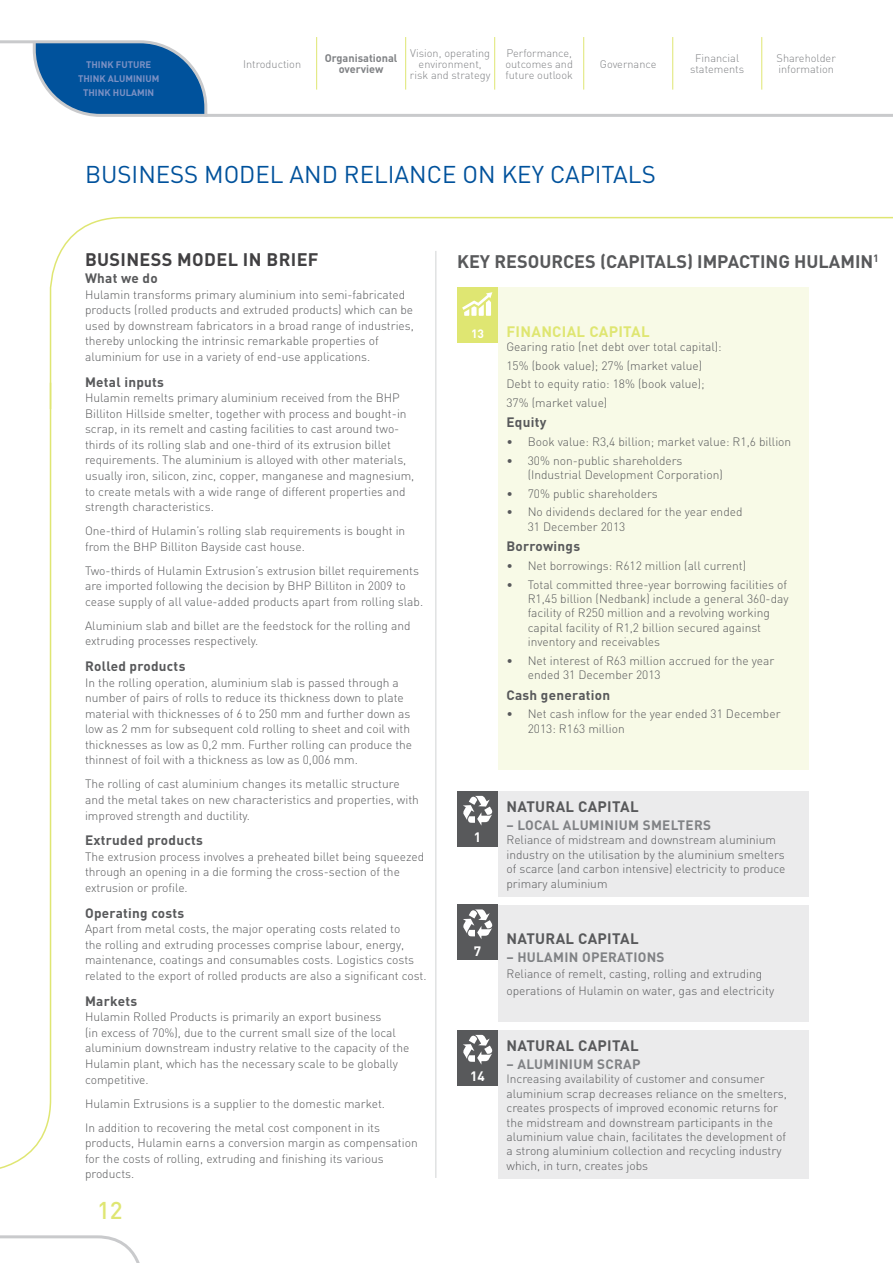
<style>
.page{position:relative;width:893px;height:1263px;background:#fff}
.page>*{position:absolute;margin:0;border:0;box-sizing:border-box;transform-origin:0 0}
.t1{font:24px "DIN";color:#00529c}
.t2{font:500 24px "DIN";color:#dfe672}
.t3{font:700 18px "DIN";color:#58595b}
.t4{font:700 18px "DIN";letter-spacing:.02em;color:#414042}
.t5{font:700 15px "DIN";letter-spacing:.02em;color:#58595b}
.t6{font:700 15px "DIN";letter-spacing:.02em;color:#dfe672}
.t7{font:700 13.5px "DIN";letter-spacing:.02em;color:#58595b}
.t8{font:700 13.5px "DIN";letter-spacing:.02em;color:#808285}
.t9{font:700 13.5px "DIN";color:#fff}
.t10{font:300 12px/15.6px "DIN";color:#58595b}
.t11{font:700 12px "DIN";color:#fff}
.t12{font:300 10.95px/10.9px "DIN";color:#808285;text-align:center}
.t13{font:700 10.95px/10.9px "DIN";color:#808285;text-align:center}
.t14{font:700 9.45px/13.8px "DIN";color:#7c91c4;text-align:center}
</style>
<div class="page">
<svg style="left:0;top:1235px;width:140px;height:28px"></svg>
<hr style="left:316px;top:37px;width:1px;height:53px;background:#dfe672">
<hr style="left:405px;top:37px;width:1px;height:53px;background:#dfe672">
<hr style="left:494px;top:37px;width:1px;height:53px;background:#dfe672">
<hr style="left:583px;top:37px;width:1px;height:53px;background:#dfe672">
<hr style="left:672px;top:37px;width:1px;height:53px;background:#dfe672">
<hr style="left:761px;top:37px;width:1px;height:53px;background:#dfe672">
<svg style="left:0;top:40px;width:31px;height:4px"></svg>
<svg style="left:49px;top:216px;width:844px;height:195px"></svg>
<svg style="left:31px;top:38px;width:862px;height:79px"></svg>
<div style="left:498px;top:287px;width:310px;height:483px;background:#f8fae7"></div>
<div style="left:457px;top:287px;width:41px;height:55px;background:#dfe672"></div>
<svg style="left:462px;top:292px;width:30px;height:24px"></svg>
<div style="left:498px;top:791px;width:310px;height:105px;background:#ebebec"></div>
<div style="left:457px;top:791px;width:41px;height:55px;background:#58595b"></div>
<svg style="left:463px;top:796px;width:29px;height:30px"></svg>
<div style="left:498px;top:1030px;width:310px;height:148px;background:#ebebec"></div>
<div style="left:457px;top:1030px;width:41px;height:55px;background:#58595b"></div>
<svg style="left:463px;top:1035px;width:29px;height:29px"></svg>
<div style="left:498px;top:904px;width:310px;height:117px;background:#ebebec"></div>
<div style="left:457px;top:904px;width:41px;height:56px;background:#58595b"></div>
<svg style="left:463px;top:909px;width:29px;height:30px"></svg>
<hr style="left:435px;top:251px;width:1px;height:927px;background:#d1d3d4">
<svg style="left:0;top:381px;width:52px;height:788px"></svg>
<p class="t14" style="left:78px;top:57px;width:83px">THINK FUTURE<br>THINK ALUMINIUM<br>THINK HULAMIN</p>
<p class="t12" style="left:243px;top:58px;width:60px">Introduction</p>
<p class="t13" style="left:325px;top:52px;width:74px">Organisational overview</p>
<p class="t12" style="left:410px;top:47px;width:82px">Vision, operating environment, risk and strategy</p>
<p class="t12" style="left:505px;top:47px;width:69px;text-align:justify">Performance, outcomes and future outlook</p>
<p class="t12" style="left:600px;top:58px;width:58px">Governance</p>
<p class="t12" style="left:690px;top:53px;width:56px">Financial statements</p>
<p class="t12" style="left:777px;top:53px;width:61px;text-align:left">Shareholder information</p>
<h1 class="t1" style="left:85px;top:160px;width:572px">BUSINESS MODEL AND RELIANCE ON KEY CAPITALS</h1>
<h2 class="t4" style="left:85px;top:248px;width:235px">BUSINESS MODEL IN BRIEF</h2>
<p class="t7" style="left:85px;top:269px;width:74px">What we do</p>
<p class="t10" style="left:85px;top:286px;width:330px">Hulamin transforms primary aluminium into semi-fabricated products (rolled products and extruded products) which can be used by downstream fabricators in a broad range of industries, thereby unlocking the intrinsic remarkable properties of aluminium for use in a variety of end-use applications.</p>
<p class="t7" style="left:85px;top:373px;width:81px">Metal inputs</p>
<p class="t10" style="left:85px;top:390px;width:331px">Hulamin remelts primary aluminium received from the BHP Billiton Hillside smelter, together with process and bought-in scrap, in its remelt and casting facilities to cast around two&shy;thirds of its rolling slab and one-third of its extrusion billet requirements. The aluminium is alloyed with other materials, usually iron, silicon, zinc, copper, manganese and magnesium, to create metals with a wide range of different properties and strength characteristics.</p>
<p class="t10" style="left:85px;top:523px;width:322px">One-third of Hulamin’s rolling slab requirements is bought in from the BHP Billiton Bayside cast house.</p>
<p class="t10" style="left:85px;top:562px;width:340px">Two-thirds of Hulamin Extrusion’s extrusion billet requirements are imported following the decision by BHP Billiton in 2009 to cease supply of all value-added products apart from rolling slab.</p>
<p class="t10" style="left:85px;top:618px;width:327px">Aluminium slab and billet are the feedstock for the rolling and extruding processes respectively.</p>
<p class="t7" style="left:85px;top:657px;width:102px">Rolled products</p>
<p class="t10" style="left:85px;top:674px;width:329px">In the rolling operation, aluminium slab is passed through a number of pairs of rolls to reduce its thickness down to plate material with thicknesses of 6 to 250 mm and further down as low as 2 mm for subsequent cold rolling to sheet and coil with thicknesses as low as 0,2 mm. Further rolling can produce the thinnest of foil with a thickness as low as 0,006 mm.</p>
<p class="t10" style="left:85px;top:776px;width:335px">The rolling of cast aluminium changes its metallic structure and the metal takes on new characteristics and properties, with improved strength and ductility.</p>
<p class="t7" style="left:85px;top:832px;width:119px">Extruded products</p>
<p class="t10" style="left:85px;top:849px;width:341px">The extrusion process involves a preheated billet being squeezed through an opening in a die forming the cross-section of the extrusion or profile.</p>
<p class="t7" style="left:85px;top:904px;width:101px">Operating costs</p>
<p class="t10" style="left:85px;top:921px;width:343px">Apart from metal costs, the major operating costs related to<br>the rolling and extruding processes comprise labour, energy, maintenance, coatings and consumables costs. Logistics costs related to the export of rolled products are also a significant cost.</p>
<p class="t7" style="left:85px;top:992px;width:54px">Markets</p>
<p class="t10" style="left:85px;top:1009px;width:326px">Hulamin Rolled Products is primarily an export business<br>(in excess of 70%), due to the current small size of the local aluminium downstream industry relative to the capacity of the Hulamin plant, which has the necessary scale to be globally competitive.</p>
<p class="t10" style="left:85px;top:1091px;width:302px;line-height:24px">Hulamin Extrusions is a supplier to the domestic market.<br>In addition to recovering the metal cost component in its</p>
<p class="t10" style="left:85px;top:1135px;width:334px">products, Hulamin earns a conversion margin as compensation for the costs of rolling, extruding and finishing its various products.</p>
<h1 class="t2" style="left:97px;top:1195px;width:27px">12</h1>
<h2 class="t3" style="left:457px;top:250px;width:423px">KEY RESOURCES (CAPITALS) IMPACTING HULAMIN<sup>1</sup></h2>
<p class="t11" style="left:471px;top:326px;width:15px">13</p>
<p class="t6" style="left:506px;top:321px;width:145px">FINANCIAL CAPITAL</p>
<p class="t10" style="left:506px;top:337px;width:217px;line-height:18.6px">Gearing ratio (net debt over total capital):<br>15% (book value); 27% (market value)<br>Debt to equity ratio: 18% (book value); 37% (market value)</p>
<p class="t7" style="left:506px;top:414px;width:41px">Equity</p>
<p class="t10" style="left:506px;top:434px;width:286px">• Book value: R3,4 billion; market value: R1,6 billion</p>
<p class="t10" style="left:528px;top:453px;width:197px;line-height:14.4px;text-indent:-21px">• 30% non-public shareholders (Industrial Development Corporation)</p>
<p class="t10" style="left:506px;top:485px;width:153px">• 70% public shareholders</p>
<p class="t10" style="left:528px;top:505px;width:216px;line-height:14.4px;text-indent:-21px">• No dividends declared for the year ended<br>31 December 2013</p>
<p class="t7" style="left:506px;top:537px;width:75px">Borrowings</p>
<p class="t10" style="left:506px;top:558px;width:241px">• Net borrowings: R612 million (all current)</p>
<p class="t10" style="left:528px;top:577px;width:262px;line-height:14.4px;text-indent:-21px">• Total committed three-year borrowing facilities of R1,45 billion (Nedbank) include a general 360-day facility of R250 million and a revolving working capital facility of R1,2 billion secured against inventory and receivables</p>
<p class="t10" style="left:528px;top:653px;width:248px;line-height:14.4px;text-indent:-21px">• Net interest of R63 million accrued for the year ended 31 December 2013</p>
<p class="t7" style="left:506px;top:686px;width:105px">Cash generation</p>
<p class="t10" style="left:528px;top:707px;width:254px;line-height:14.4px;text-indent:-21px">• Net cash inflow for the year ended 31 December<br>2013: R163 million</p>
<p class="t9" style="left:474px;top:828px;width:9px">1</p>
<p class="t9" style="left:474px;top:942px;width:9px">7</p>
<p class="t9" style="left:470px;top:1067px;width:16px">14</p>
<p class="t5" style="left:506px;top:797px;width:134px">NATURAL CAPITAL</p>
<p class="t8" style="left:506px;top:816px;width:206px">– LOCAL ALUMINIUM SMELTERS</p>
<p class="t10" style="left:506px;top:833px;width:280px;line-height:14.4px">Reliance of midstream and downstream aluminium industry on the utilisation by the aluminium smelters of scarce (and carbon intensive) electricity to produce primary aluminium</p>
<p class="t5" style="left:506px;top:928px;width:134px">NATURAL CAPITAL</p>
<p class="t8" style="left:506px;top:948px;width:160px">– HULAMIN OPERATIONS</p>
<p class="t10" style="left:506px;top:965px;width:269px;line-height:16.5px">Reliance of remelt, casting, rolling and extruding operations of Hulamin on water, gas and electricity</p>
<p class="t5" style="left:506px;top:1036px;width:134px">NATURAL CAPITAL</p>
<p class="t8" style="left:506px;top:1055px;width:136px">– ALUMINIUM SCRAP</p>
<p class="t10" style="left:506px;top:1072px;width:282px;line-height:14.4px">Increasing availability of customer and consumer aluminium scrap decreases reliance on the smelters, creates prospects of improved economic returns for the midstream and downstream participants in the aluminium value chain, facilitates the development of a strong aluminium collection and recycling industry which, in turn, creates jobs</p>
</div>
